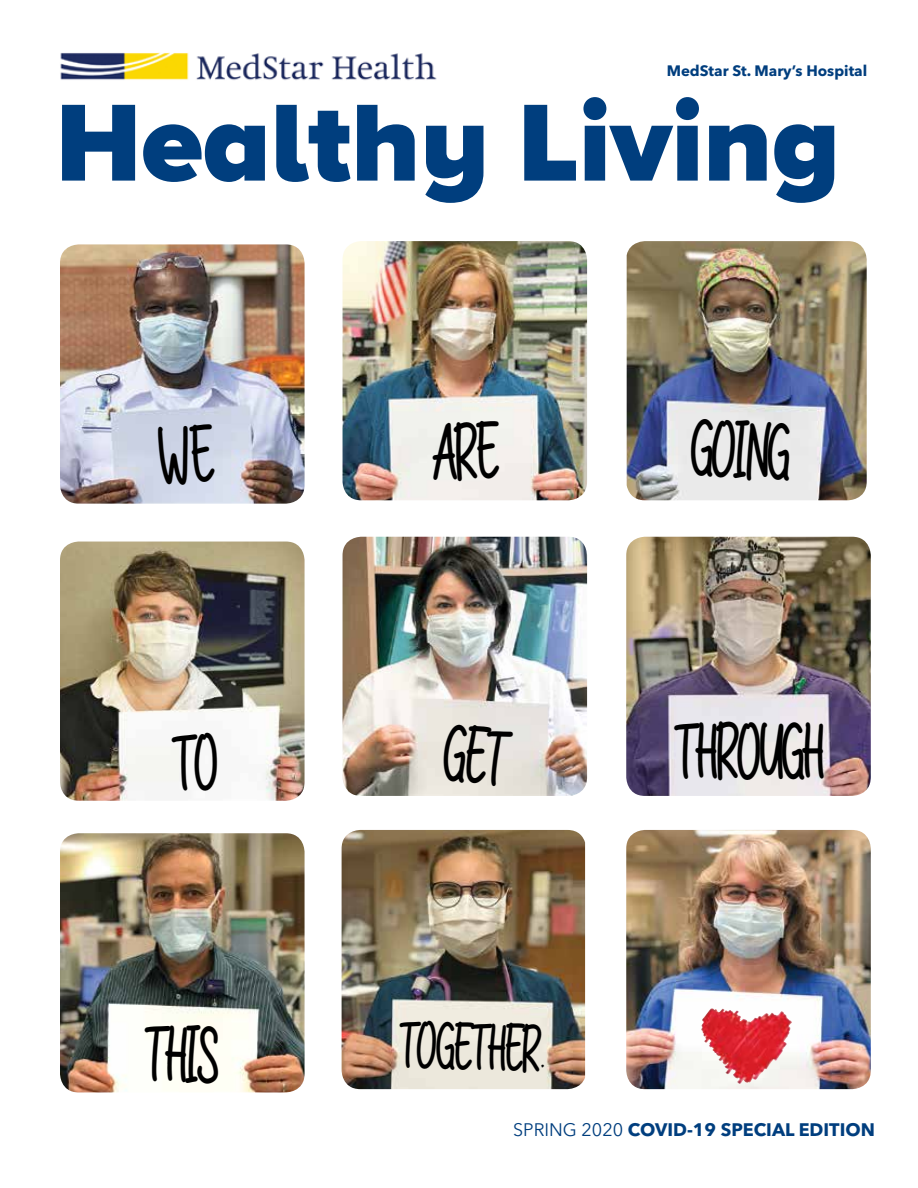
<style>
.page{position:relative;width:918px;height:1188px;background:#fff}
.page>*{position:absolute;margin:0;border:0;box-sizing:border-box;transform-origin:0 0}
.t1{font:900 113.55px "Proxima Nova A";color:#003e7e}
.t2{font:54px "Sweety Strawberry";letter-spacing:-.03em;color:#000;scale:.84 1}
.t3{font:45px "Sweety Strawberry";color:#000;scale:.84 1}
.t4{font:700 18px "Avenir Next LT Pro";color:#003e7e}
.t5{font:700 15px "Avenir Next LT Pro";color:#003e7e}
.s1{font-family:"Red Rock";font-size:30px}
.s2{font-weight:400}
</style>
<div class="page">
<img style="left:60px;top:52px;width:377px;height:28px">
<img style="left:342px;top:830px;width:243px;height:259px">
<img style="left:626px;top:537px;width:245px;height:259px">
<img style="left:627px;top:241px;width:240px;height:259px">
<img style="left:343px;top:241px;width:244px;height:259px">
<img style="left:60px;top:542px;width:245px;height:259px">
<img style="left:343px;top:537px;width:244px;height:259px">
<img style="left:60px;top:833px;width:245px;height:259px">
<img style="left:626px;top:830px;width:245px;height:259px">
<img style="left:670px;top:1002px;width:83px;height:83px">
<img style="left:60px;top:244px;width:245px;height:260px">
<div style="left:432px;top:421px;width:69px;height:61px;background:#f1f2ed"></div>
<svg style="left:172px;top:733px;width:46px;height:58px"></svg>
<div style="left:442px;top:724px;width:71px;height:63px;background:#e9e5dc"></div>
<div style="left:157px;top:424px;width:60px;height:63px;background:#cfd6e8"></div>
<p class="t5" style="left:667px;top:61px;width:202px">MedStar St. Mary’s Hospital</p>
<h1 class="t1" style="left:56px;top:58px;width:786px">Healthy Living</h1>
<h2 class="t2" style="left:694px;top:403px;width:120px;rotate:3deg">GOING</h2>
<h2 class="t2" style="left:146px;top:1009px;width:90px;rotate:2deg">THIS</h2>
<h3 class="t3" style="left:401px;top:1008px;width:174px;rotate:2deg">T OGET HER <span class="s1">.</span></h3>
<h2 class="t2" style="left:675px;top:708px;width:179px">T HROUGH</h2>
<p class="t4" style="left:513px;top:1119px;width:363px"><span class="s2">SPRING 2020</span> COVID-19 SPECIAL EDITION</p>
</div>
